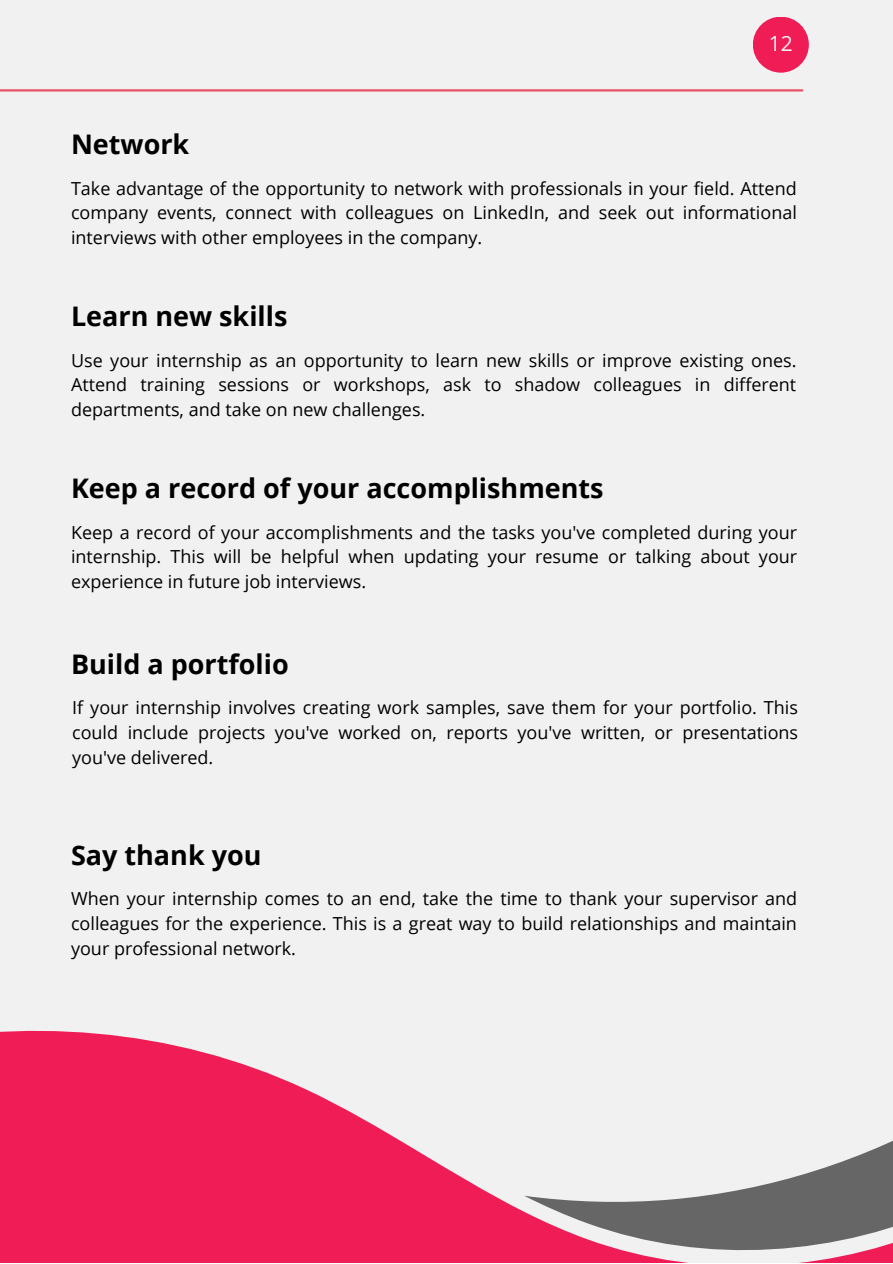
<style>
.page{position:relative;width:893px;height:1264px;background:#fff}
.page>*{position:absolute;margin:0;border:0;box-sizing:border-box;transform-origin:0 0}
.t1{font:700 27px "Open Sans";color:#000}
.t2{font:21px "Open Sans";color:#f1f1f1}
.t3{font:18px/24.8px "Open Sans";color:#000;text-align:justify}
</style>
<div class="page">
<div style="left:0;top:0;width:892px;height:1262px;background:#f1f1f1"></div>
<hr style="left:0;top:89px;width:802px;height:2px;background:#e95265">
<div style="left:752px;top:17px;width:56px;height:56px;background:#ef1c56;border-radius:50%"></div>
<svg style="left:0;top:1030px;width:524px;height:232px;fill:#ef1c56"></svg>
<svg style="left:524px;top:1141px;width:368px;height:121px"></svg>
<p class="t2" style="left:768px;top:29px;width:25px">12</p>
<h1 class="t1" style="left:71px;top:125px;width:120px">Network</h1>
<p class="t3" style="left:71px;top:175px;width:727px">Take advantage of the opportunity to network with professionals in your field. Attend company events, connect with colleagues on LinkedIn, and seek out informational interviews with other employees in the company.</p>
<h1 class="t1" style="left:71px;top:297px;width:218px">Learn new skills</h1>
<p class="t3" style="left:71px;top:347px;width:727px">Use your internship as an opportunity to learn new skills or improve existing ones.<br>Attend training sessions or workshops, ask to shadow colleagues in different departments, and take on new challenges.</p>
<h1 class="t1" style="left:71px;top:469px;width:534px">Keep a record of your accomplishments</h1>
<p class="t3" style="left:71px;top:519px;width:727px">Keep a record of your accomplishments and the tasks you've completed during your internship. This will be helpful when updating your resume or talking about your experience in future job interviews.</p>
<h1 class="t1" style="left:71px;top:645px;width:219px">Build a portfolio</h1>
<p class="t3" style="left:72px;top:694px;width:727px">If your internship involves creating work samples, save them for your portfolio. This could include projects you've worked on, reports you've written, or presentations you've delivered.</p>
<h1 class="t1" style="left:71px;top:836px;width:192px">Say thank you</h1>
<p class="t3" style="left:71px;top:886px;width:727px">When your internship comes to an end, take the time to thank your supervisor and colleagues for the experience. This is a great way to build relationships and maintain your professional network.</p>
</div>
